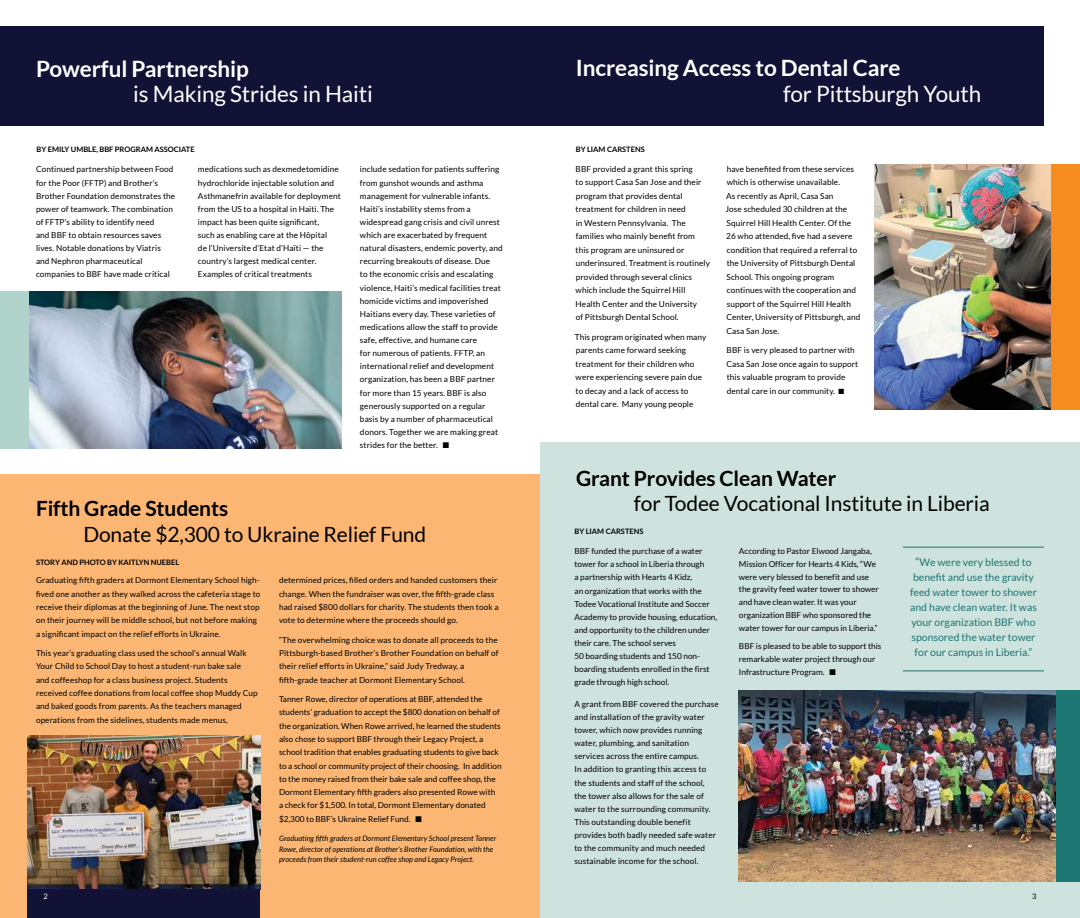
<style>
.page{position:relative;width:1080px;height:918px;background:#fff}
.page>*{position:absolute;margin:0;border:0;box-sizing:border-box;transform-origin:0 0}
.t1{font:700 22.5px "Lato";letter-spacing:-.005em;color:#fff}
.t2{font:22.5px "Lato";letter-spacing:-.005em;color:#fff}
.t3{font:21px "Lato";letter-spacing:-.005em;color:#000}
.t4{font:700 21px "Lato";letter-spacing:-.005em;color:#000}
.t5{font:10.5px/15px "Lato";color:#1e7673;text-align:center}
.t6{font:8.25px/13.1px "Lato";letter-spacing:.01em;color:#000}
.t7{font:italic 7.5px/10.5px "Lato";letter-spacing:.005em;color:#000}
.t8{font:700 7.5px "Lato";color:#000}
.t9{font:7.5px "Lato";color:#000}
.t10{font:7.5px "Lato";color:#fff}
.s1{font-size:11.25px}
</style>
<div class="page">
<div style="left:540px;top:442px;width:540px;height:476px;background:#cee3dd"></div>
<div style="left:0;top:474px;width:540px;height:444px;background:#fbb674"></div>
<div style="left:0;top:26px;width:540px;height:100px;background:#111236"></div>
<div style="left:540px;top:26px;width:503px;height:100px;background:#111236"></div>
<img style="left:874px;top:164px;width:178px;height:246px">
<div style="left:1052px;top:164px;width:28px;height:246px;background:#f68b1f"></div>
<div style="left:1055px;top:691px;width:25px;height:191px;background:#1e7673"></div>
<img style="left:738px;top:691px;width:318px;height:191px">
<hr style="left:903px;top:547px;width:141px;height:1px;background:#1e7673">
<hr style="left:903px;top:671px;width:141px;height:1px;background:#1e7673">
<img style="left:28px;top:291px;width:314px;height:157px">
<div style="left:0;top:291px;width:28px;height:157px;background:#b0d4cc"></div>
<img style="left:28px;top:736px;width:232px;height:154px">
<div style="left:28px;top:890px;width:232px;height:28px;background:#111236"></div>
<h1 class="t1" style="left:36px;top:56px;width:215px">Powerful Partnership</h1>
<h1 class="t2" style="left:133px;top:81px;width:241px">is Making Strides in Haiti</h1>
<h1 class="t1" style="left:576px;top:55px;width:326px">Increasing Access to Dental Care</h1>
<h1 class="t2" style="left:783px;top:81px;width:200px">for Pittsburgh Youth</h1>
<p class="t8" style="left:37px;top:145px;width:160px">BY EMILY UMBLE, BBF PROGRAM ASSOCIATE</p>
<p class="t8" style="left:576px;top:145px;width:70px">BY LIAM CARSTENS</p>
<p class="t6" style="left:36px;top:163px;width:141px">Continued partnership between Food for the Poor (FFTP) and Brother’s Brother Foundation demonstrates the power of teamwork. The combination of FFTP’s ability to identify need<br>and BBF to obtain resources saves lives. Notable donations by Viatris and Nephron pharmaceutical companies to BBF have made critical</p>
<p class="t6" style="left:198px;top:163px;width:144px">medications such as dexmedetomidine hydrochloride injectable solution and Asthmanefrin available for deployment from the US to a hospital in Haiti. The impact has been quite significant,<br>such as enabling care at the Hôpital<br>de l’Universite d’Etat d’Haïti — the country’s largest medical center.<br>Examples of critical treatments</p>
<p class="t6" style="left:360px;top:163px;width:144px">include sedation for patients suffering from gunshot wounds and asthma management for vulnerable infants.<br>Haiti’s instability stems from a widespread gang crisis and civil unrest which are exacerbated by frequent natural disasters, endemic poverty, and recurring breakouts of disease. Due<br>to the economic crisis and escalating violence, Haiti’s medical facilities treat homicide victims and impoverished Haitians every day. These varieties of medications allow the staff to provide safe, effective, and humane care<br>for numerous of patients. FFTP, an international relief and development organization, has been a BBF partner for more than 15 years. BBF is also generously supported on a regular basis by a number of pharmaceutical donors. Together we are making great strides for the better. ■</p>
<p class="t6" style="left:576px;top:162px;width:136px;line-height:13.5px">BBF provided a grant this spring<br>to support Casa San Jose and their program that provides dental treatment for children in need<br>in Western Pennsylvania. The families who mainly benefit from this program are uninsured or underinsured. Treatment is routinely provided through several clinics which include the Squirrel Hill<br>Health Center and the University<br>of Pittsburgh Dental School.</p>
<p class="t6" style="left:575px;top:330px;width:133px;line-height:13.5px">This program originated when many parents came forward seeking treatment for their children who were experiencing severe pain due to decay and a lack of access to dental care. Many young people</p>
<p class="t6" style="left:726px;top:162px;width:136px;line-height:13.5px">have benefited from these services which is otherwise unavailable.<br>As recently as April, Casa San<br>Jose scheduled 30 children at the<br>Squirrel Hill Health Center. Of the<br>26 who attended, five had a severe condition that required a referral to the University of Pittsburgh Dental<br>School. This ongoing program continues with the cooperation and support of the Squirrel Hill Health<br>Center, University of Pittsburgh, and<br>Casa San Jose.</p>
<p class="t6" style="left:726px;top:343px;width:133px;line-height:13.5px">BBF is very pleased to partner with Casa San Jose once again to support this valuable program to provide dental care in our community. ■</p>
<h2 class="t4" style="left:576px;top:466px;width:262px">Grant Provides Clean Water</h2>
<h2 class="t3" style="left:634px;top:492px;width:357px">for Todee Vocational Institute in Liberia</h2>
<h2 class="t4" style="left:36px;top:497px;width:194px">Fifth Grade Students</h2>
<h2 class="t3" style="left:83px;top:523px;width:344px">Donate $2,300 to Ukraine Relief Fund</h2>
<p class="t8" style="left:36px;top:558px;width:145px">STORY AND PHOTO BY KAITLYN NUEBEL</p>
<p class="t5" style="left:910px;top:554px;width:128px"><span class="s1">“</span>We were very blessed to benefit and use the gravity feed water tower to shower and have clean water. It was your organization BBF who sponsored the water tower for our campus in Liberia.”</p>
<p class="t8" style="left:575px;top:527px;width:70px">BY LIAM CARSTENS</p>
<p class="t6" style="left:574px;top:545px;width:144px">BBF funded the purchase of a water tower for a school in Liberia through<br>a partnership with Hearts 4 Kidz,<br>an organization that works with the Todee Vocational Institute and Soccer Academy to provide housing, education, and opportunity to the children under their care. The school serves<br>50 boarding students and 150 non&shy;boarding students enrolled in the first grade through high school.</p>
<p class="t6" style="left:574px;top:697px;width:146px">A grant from BBF covered the purchase and installation of the gravity water tower, which now provides running water, plumbing, and sanitation services across the entire campus.<br>In addition to granting this access to the students and staff of the school, the tower also allows for the sale of water to the surrounding community.<br>This outstanding double benefit provides both badly needed safe water to the community and much needed sustainable income for the school.</p>
<p class="t6" style="left:739px;top:545px;width:141px;line-height:12.8px">According to Pastor Elwood Jangaba, Mission Officer for Hearts 4 Kids, “We were very blessed to benefit and use the gravity feed water tower to shower and have clean water. It was your organization BBF who sponsored the water tower for our campus in Liberia.”</p>
<p class="t6" style="left:739px;top:640px;width:144px;line-height:12.9px">BBF is pleased to be able to support this remarkable water project through our<br>Infrastructure Program. ■</p>
<p class="t6" style="left:36px;top:574px;width:226px;line-height:13.4px">Graduating fifth graders at Dormont Elementary School high&shy;fived one another as they walked across the cafeteria stage to receive their diplomas at the beginning of June. The next stop on their journey will be middle school, but not before making a significant impact on the relief efforts in Ukraine.</p>
<p class="t6" style="left:36px;top:646px;width:223px;line-height:13.4px">This year’s graduating class used the school’s annual Walk Your Child to School Day to host a student-run bake sale<br>and coffeeshop for a class business project. Students received coffee donations from local coffee shop Muddy Cup and baked goods from parents. As the teachers managed operations from the sidelines, students made menus,</p>
<p class="t6" style="left:279px;top:574px;width:221px;line-height:13.4px">determined prices, filled orders and handed customers their change. When the fundraiser was over, the fifth-grade class had raised $800 dollars for charity. The students then took a vote to determine where the proceeds should go.</p>
<p class="t6" style="left:279px;top:633px;width:221px;line-height:13.4px">“The overwhelming choice was to donate all proceeds to the Pittsburgh-based Brother’s Brother Foundation on behalf of their relief efforts in Ukraine,” said Judy Tredway, a fifth-grade teacher at Dormont Elementary School.</p>
<p class="t6" style="left:279px;top:692px;width:224px;line-height:13.4px">Tanner Rowe, director of operations at BBF, attended the students’ graduation to accept the $800 donation on behalf of the organization. When Rowe arrived, he learned the students also chose to support BBF through their Legacy Project, a school tradition that enables graduating students to give back to a school or community project of their choosing. In addition to the money raised from their bake sale and coffee shop, the Dormont Elementary fifth graders also presented Rowe with<br>a check for $1,500. In total, Dormont Elementary donated $2,300 to BBF’s Ukraine Relief Fund. ■</p>
<p class="t7" style="left:279px;top:834px;width:219px">Graduating fifth graders at Dormont Elementary School present Tanner<br>Rowe, director of operations at Brother’s Brother Foundation, with the proceeds from their student-run coffee shop and Legacy Project.</p>
<p class="t10" style="left:44px;top:892px;width:6px">2</p>
<p class="t9" style="left:1032px;top:892px;width:6px">3</p>
</div>
